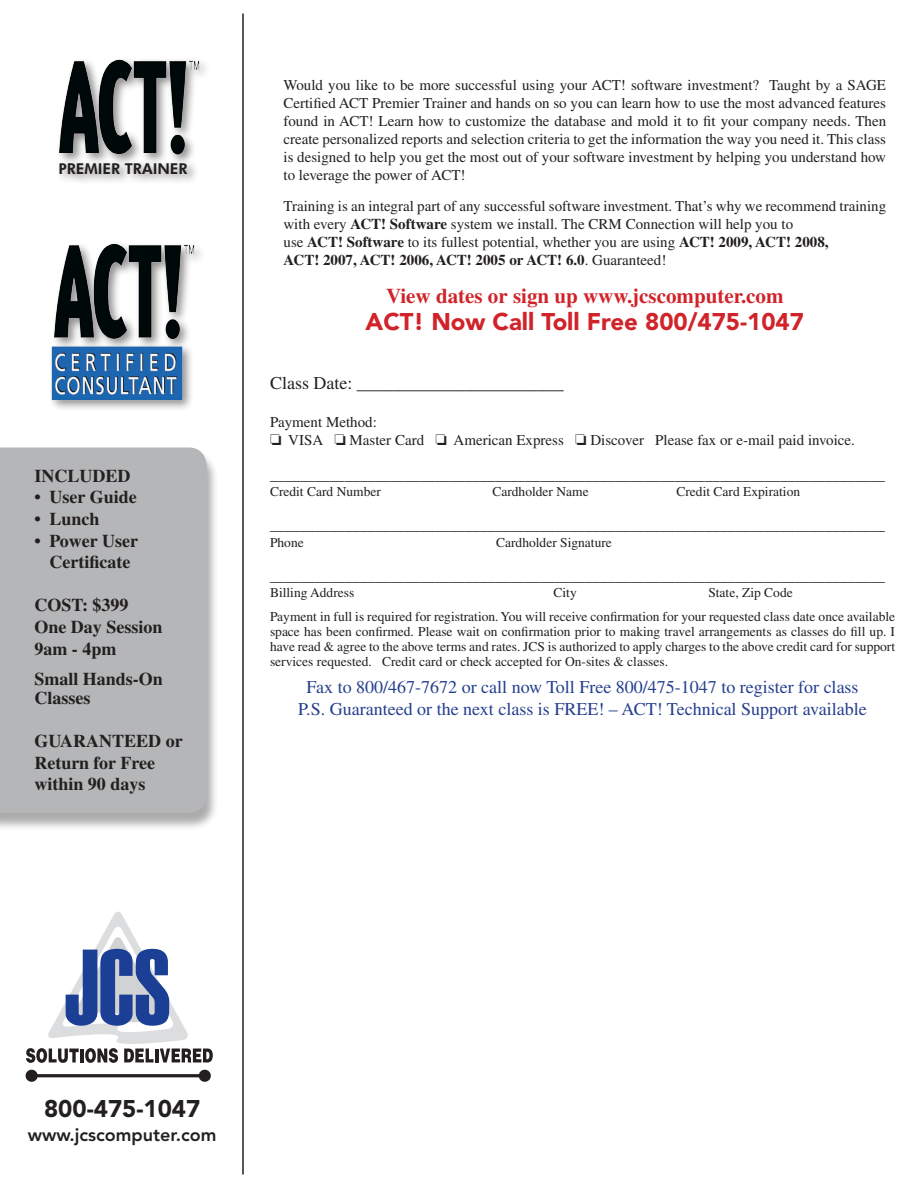
<style>
.page{position:relative;width:918px;height:1188px;background:#fff}
.page>*{position:absolute;margin:0;border:0;box-sizing:border-box;transform-origin:0 0}
.t1{font:900 24px "Avenir";color:#d1232a}
.t2{font:900 24px "Avenir";color:#231f20}
.t3{font:700 21px "Times";color:#d1232a}
.t4{font:700 18px/21.6px "Times";color:#231f20;text-align:center}
.t5{font:18px "Times";color:#253f8e}
.t6{font:18px "Times";color:#231f20}
.t7{font:800 18px "Avenir";color:#231f20}
.t8{font:15px/18px "Times";color:#231f20;text-align:justify}
.t9{font:700 15px "Times";color:#231f20}
.t10{font:800 15px "Futura BT";color:#231f20}
.t11{font:13.5px/15px "Times";color:#231f20;text-align:justify}
.s1{font-weight:700}
.s2{font-weight:400}
</style>
<div class="page">
<div style="left:48px;top:240px;width:194px;height:194px;background:#231f20;opacity:.5"></div>
<img style="left:48px;top:240px;width:162px;height:164px">
<div style="left:55px;top:55px;width:194px;height:134px;background:#231f20;opacity:.5"></div>
<img style="left:55px;top:55px;width:160px;height:103px">
<div style="left:0;top:450px;width:222px;height:384px;background:#231f20;opacity:.75"></div>
<div style="left:0;top:447px;width:207px;height:366px;background:#b5b6b7"></div>
<hr style="left:242px;top:14px;width:2px;height:1160px;background:#231f20">
<hr style="left:32px;top:1074px;width:173px;height:3px;background:#231f20">
<div style="left:199px;top:1070px;width:12px;height:12px;background:#231f20;border-radius:50%"></div>
<div style="left:26px;top:1070px;width:12px;height:12px;background:#231f20;border-radius:50%"></div>
<svg style="left:26px;top:912px;width:187px;height:151px"></svg>
<p class="t10" style="left:58px;top:159px;width:131px">PREMIER TRAINER</p>
<p class="t4" style="left:34px;top:464px;width:95px">Included</p>
<p class="t4" style="left:34px;top:486px;width:104px">• User Guide</p>
<p class="t4" style="left:34px;top:508px;width:67px">• Lunch</p>
<p class="t4" style="left:34px;top:529px;width:105px">• Power User<br>Certificate</p>
<p class="t4" style="left:34px;top:594px;width:96px">Cost: $399</p>
<p class="t4" style="left:34px;top:616px;width:130px">One Day Session</p>
<p class="t4" style="left:34px;top:637px;width:83px">9am - 4pm</p>
<p class="t4" style="left:34px;top:667px;width:130px">Small Hands-On</p>
<p class="t4" style="left:34px;top:687px;width:57px">Classes</p>
<p class="t4" style="left:34px;top:730px;width:150px">Guaranteed or</p>
<p class="t4" style="left:34px;top:752px;width:122px">Return for Free</p>
<p class="t4" style="left:34px;top:773px;width:113px">within 90 days</p>
<p class="t8" style="left:284px;top:76px;width:604px">Would you like to be more successful using your ACT! software investment? Taught by a SAGE Certified ACT Premier Trainer and hands on so you can learn how to use the most advanced features found in ACT! Learn how to customize the database and mold it to fit your company needs. Then create personalized reports and selection criteria to get the information the way you need it. This class is designed to help you get the most out of your software investment by helping you understand how to leverage the power of ACT!</p>
<p class="t8" style="left:284px;top:197px;width:604px">Training is an integral part of any successful software investment. That’s why we recommend training with every <span class="s1">ACT ! Software</span> system we install. The CRM Connection will help you to</p>
<p class="t8" style="left:284px;top:233px;width:547px">use <span class="s1">ACT ! Software</span> to its fullest potential, whether you are using <span class="s1">ACT ! 2009, ACT ! 2008,</span></p>
<p class="t9" style="left:284px;top:251px;width:384px">ACT ! 2007, ACT ! 2006, ACT ! 2005 or ACT ! 6.0<span class="s2">. Guaranteed!</span></p>
<p class="t3" style="left:386px;top:283px;width:399px">View dates or sign up www.jcscomputer.com</p>
<p class="t1" style="left:366px;top:308px;width:440px">ACT! Now Call Toll Free 800/475-1047</p>
<p class="t6" style="left:270px;top:373px;width:295px">Class Date: _______________________</p>
<p class="t8" style="left:270px;top:413px;width:108px">Payment Method:</p>
<p class="t8" style="left:270px;top:431px;width:587px">❏ VISA ❏ Master Card ❏ American Express ❏ Discover Please fax or e-mail paid invoice.</p>
<p class="t8" style="left:270px;top:466px;width:616px">__________________________________________________________________________________</p>
<p class="t11" style="left:270px;top:484px;width:112px">Credit Card Number</p>
<p class="t11" style="left:492px;top:484px;width:98px">Cardholder Name</p>
<p class="t11" style="left:676px;top:484px;width:125px">Credit Card Expiration</p>
<p class="t8" style="left:270px;top:516px;width:616px">__________________________________________________________________________________</p>
<p class="t11" style="left:270px;top:535px;width:35px">Phone</p>
<p class="t11" style="left:496px;top:535px;width:117px">Cardholder Signature</p>
<p class="t8" style="left:270px;top:567px;width:616px">__________________________________________________________________________________</p>
<p class="t11" style="left:270px;top:585px;width:86px">Billing Address</p>
<p class="t11" style="left:554px;top:585px;width:25px">City</p>
<p class="t11" style="left:708px;top:585px;width:86px">State, Zip Code</p>
<p class="t11" style="left:270px;top:609px;width:627px">Payment in full is required for registration.You will receive confirmation for your requested class date once available space has been confirmed. Please wait on confirmation prior to making travel arrangements as classes do fill up. I have read &amp; agree to the above terms and rates. JCS is authorized to apply charges to the above credit card for support services requested. Credit card or check accepted for On-sites &amp; classes.</p>
<p class="t5" style="left:306px;top:677px;width:554px">Fax to 800/467-7672 or call now Toll Free 800/475-1047 to register for class</p>
<p class="t5" style="left:298px;top:699px;width:570px">P.S. Guaranteed or the next class is FREE! – ACT! Technical Support available</p>
<p class="t2" style="left:44px;top:1095px;width:158px">800-475-1047</p>
<p class="t7" style="left:28px;top:1124px;width:190px">www.jcscomputer.com</p>
</div>
